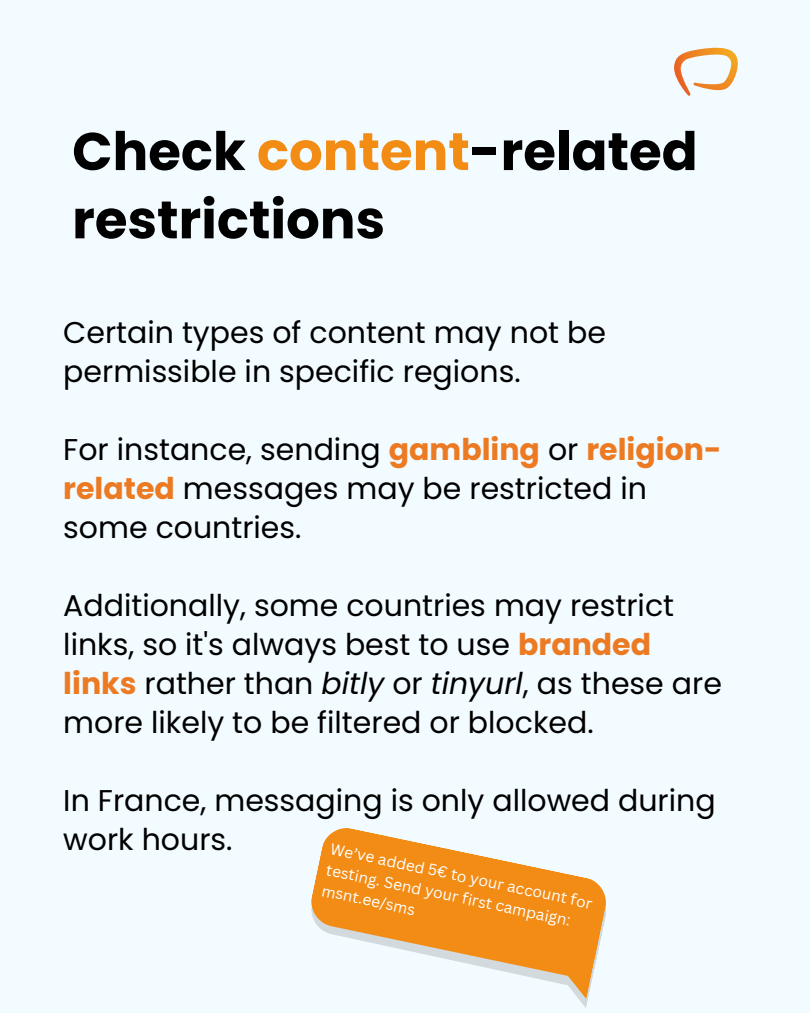
<style>
.page{position:relative;width:810px;height:1013px;background:#fff}
.page>*{position:absolute;margin:0;border:0;box-sizing:border-box;transform-origin:0 0}
.t1{font:700 53px/68.2px "Poppins";color:#000}
.t2{font:30px/39px "Poppins";color:#000}
.t3{font:15.5px/21.4px "Canva Sans";color:#fff}
.s1{color:#f28c15}
.s2{font-weight:700;color:#ec7a23}
.s3{font-style:italic}
</style>
<div class="page">
<div style="left:0;top:0;width:810px;height:1012px;background:#f2fbff"></div>
<svg style="left:674px;top:48px;width:64px;height:48px"></svg>
<svg style="left:311px;top:828px;width:295px;height:147px;fill:#f28c15"></svg>
<svg style="left:519px;top:926px;width:80px;height:82px"></svg>
<h2 class="t1" style="left:72px;top:117px;width:627px">Check <span class="s1">content</span>-related restrictions</h2>
<p class="t2" style="left:63px;top:313px;width:544px">Certain types of content may not be permissible in specific regions.</p>
<h1 class="t2" style="left:63px;top:430px;width:660px">For instance, sending <span class="s2">gambling</span> or <span class="s2">religion&shy;related</span> messages may be restricted in some countries.</h1>
<h2 class="t2" style="left:63px;top:586px;width:660px">Additionally, some countries may restrict links, so it's always best to use <span class="s2">branded links</span> rather than <span class="s3">bitly</span> or <span class="s3">tinyurl</span>, as these are more likely to be filtered or blocked.</h2>
<h2 class="t2" style="left:63px;top:781px;width:654px">In France, messaging is only allowed during work hours.</h2>
<h2 class="t3" style="left:333px;top:837px;width:269px;rotate:12deg">We’ve added 5€ to your account for testing. Send your first campaign: msnt.ee/sms</h2>
</div>
